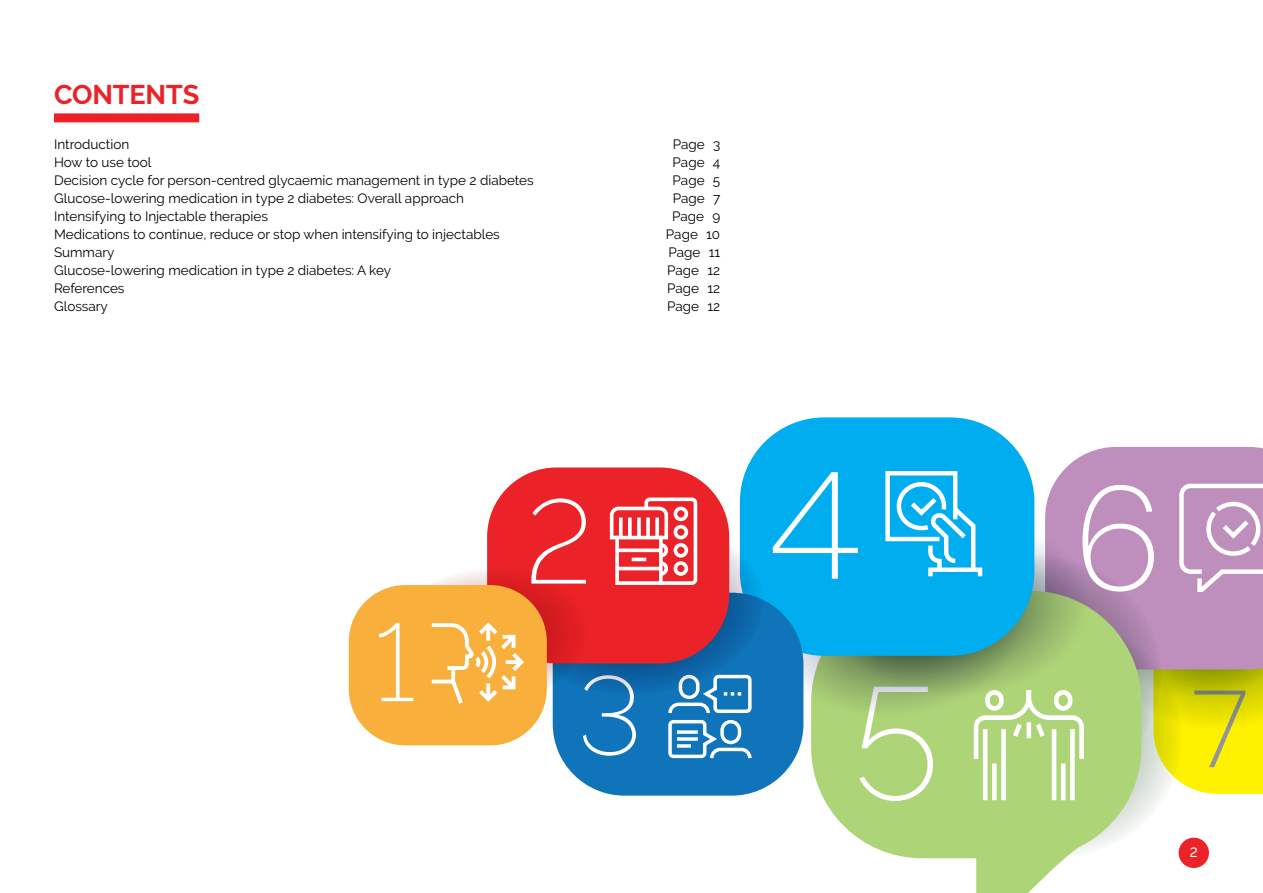
<style>
.page{position:relative;width:1263px;height:893px;background:#fff}
.page>*{position:absolute;margin:0;border:0;box-sizing:border-box;transform-origin:0 0}
.t1{font:700 27px "Raleway";letter-spacing:-.005em;color:#eb2227}
.t2{font:13.5px "Raleway";color:#000}
.t3{font:500 13.5px "Raleway";color:#fff}
</style>
<div class="page">
<svg style="left:1065px;top:447px;width:198px;height:22px;fill:#be8ebd"></svg>
<svg style="left:825px;top:801px;width:316px;height:92px;fill:#aed478"></svg>
<div style="left:740px;top:417px;width:294px;height:239px;background:#00aeef;border-radius:84px"></div>
<div style="left:553px;top:593px;width:250px;height:203px;background:#0f74b9;border-radius:72px"></div>
<div style="left:487px;top:467px;width:242px;height:196px;background:#eb2227;border-radius:69px"></div>
<div style="left:349px;top:585px;width:198px;height:160px;background:#f8af3c;border-radius:57px"></div>
<svg style="left:773px;top:469px;width:490px;height:332px"></svg>
<svg style="left:379px;top:496px;width:385px;height:266px"></svg>
<div style="left:1178px;top:838px;width:31px;height:30px;background:#eb2227;border-radius:50%"></div>
<div style="left:54px;top:113px;width:145px;height:9px;background:#eb2227"></div>
<h1 class="t1" style="left:54px;top:79px;width:147px">CONTENTS</h1>
<p class="t2" style="left:54px;top:137px;width:77px">Introduction</p>
<p class="t2" style="left:673px;top:137px;width:49px">Page 3</p>
<p class="t2" style="left:54px;top:155px;width:99px">How to use tool</p>
<p class="t2" style="left:673px;top:155px;width:49px">Page 4</p>
<p class="t2" style="left:54px;top:173px;width:481px">Decision cycle for person-centred glycaemic management in type 2 diabetes</p>
<p class="t2" style="left:673px;top:173px;width:49px">Page 5</p>
<p class="t2" style="left:54px;top:191px;width:412px">Glucose-lowering medication in type 2 diabetes: Overall approach</p>
<p class="t2" style="left:673px;top:191px;width:49px">Page 7</p>
<p class="t2" style="left:54px;top:209px;width:215px">Intensifying to Injectable therapies</p>
<p class="t2" style="left:672px;top:209px;width:50px">Page 9</p>
<p class="t2" style="left:54px;top:227px;width:447px">Medications to continue, reduce or stop when intensifying to injectables</p>
<p class="t2" style="left:666px;top:227px;width:56px">Page 10</p>
<p class="t2" style="left:54px;top:245px;width:62px">Summary</p>
<p class="t2" style="left:668px;top:245px;width:53px">Page 11</p>
<p class="t2" style="left:54px;top:263px;width:339px">Glucose-lowering medication in type 2 diabetes: A key</p>
<p class="t2" style="left:667px;top:263px;width:55px">Page 12</p>
<p class="t2" style="left:54px;top:281px;width:72px">References</p>
<p class="t2" style="left:667px;top:281px;width:55px">Page 12</p>
<p class="t2" style="left:54px;top:299px;width:55px">Glossary</p>
<p class="t2" style="left:667px;top:299px;width:55px">Page 12</p>
<p class="t3" style="left:1190px;top:844px;width:9px">2</p>
</div>
